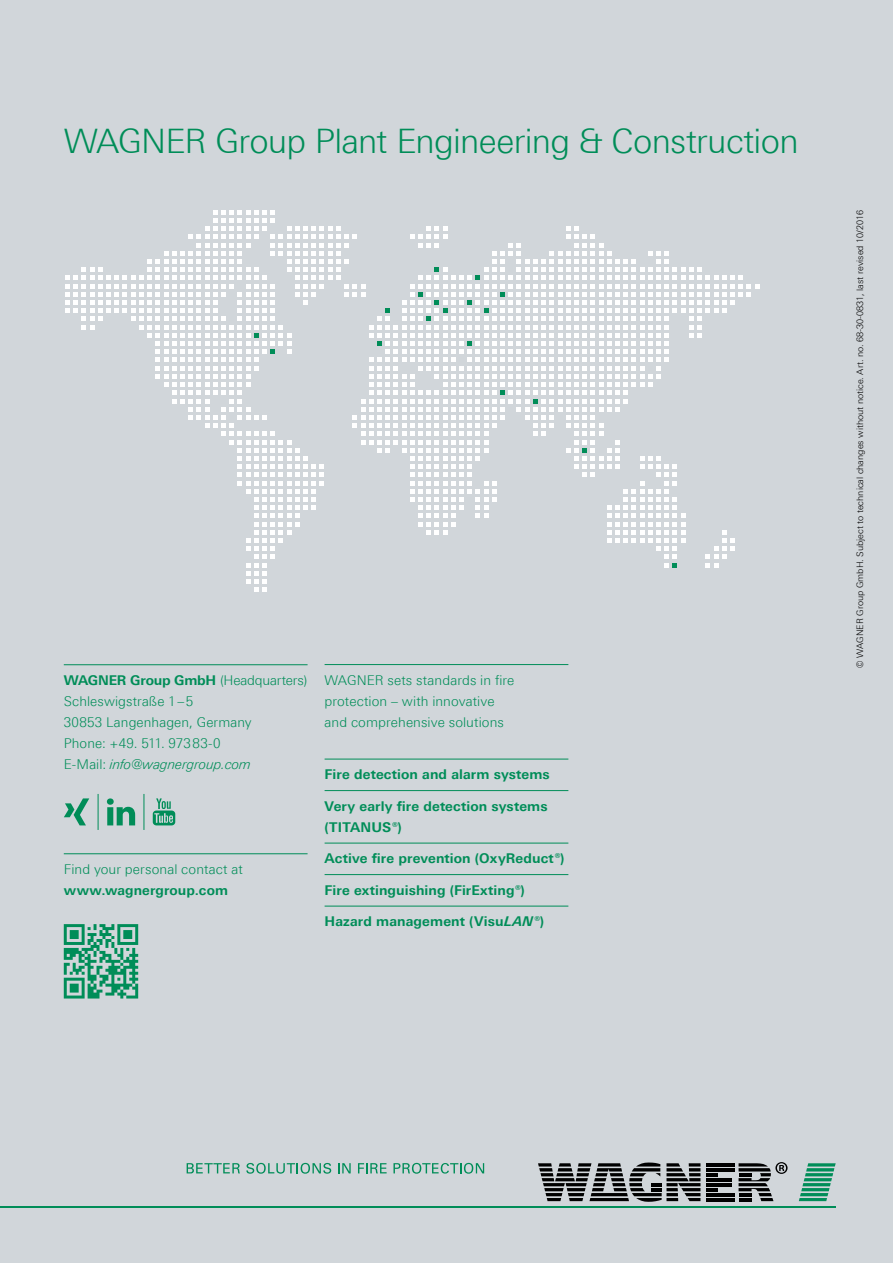
<style>
.page{position:relative;width:893px;height:1263px;background:#d1d6da}
.page>*{position:absolute;margin:0;border:0;box-sizing:border-box;transform-origin:0 0}
.t1{font:300 33.75px "LT Univers Basic";letter-spacing:-.02em;color:#008d58}
.t2{font:300 13.5px/21px "LT Univers Basic";letter-spacing:.005em;color:#008d58}
.t3{font:700 13.5px/21px "LT Univers Basic";letter-spacing:.005em;color:#008d58}
.t4{font:300 9px "LT Univers Basic";color:#000}
.s1{font-weight:700}
.s2{font-style:italic}
</style>
<div class="page">
<hr style="left:706px;top:1183px;width:26px;height:3px;background:#000">
<hr style="left:706px;top:1178px;width:26px;height:3px;background:#000">
<svg style="left:706px;top:1188px;width:12px;height:3px"></svg>
<svg style="left:706px;top:1173px;width:12px;height:3px"></svg>
<hr style="left:706px;top:1163px;width:28px;height:3px;background:#000">
<hr style="left:706px;top:1198px;width:28px;height:3px;background:#000">
<hr style="left:706px;top:1168px;width:28px;height:3px;background:#000">
<hr style="left:706px;top:1193px;width:28px;height:3px;background:#000">
<svg style="left:538px;top:1162px;width:162px;height:40px"></svg>
<hr style="left:0;top:1206px;width:836px;height:2px;background:#008d58">
<svg style="left:799px;top:1163px;width:37px;height:38px"></svg>
<svg style="left:739px;top:1162px;width:48px;height:39px"></svg>
<svg style="left:187px;top:1163px;width:53px;height:10px"></svg>
<svg style="left:246px;top:1163px;width:85px;height:11px"></svg>
<svg style="left:338px;top:1163px;width:13px;height:10px"></svg>
<svg style="left:358px;top:1163px;width:29px;height:10px"></svg>
<svg style="left:393px;top:1163px;width:91px;height:11px"></svg>
<hr style="left:325px;top:664px;width:243px;height:1px;background:#008d58">
<hr style="left:325px;top:759px;width:243px;height:1px;background:#008d58">
<hr style="left:325px;top:790px;width:243px;height:1px;background:#008d58">
<hr style="left:325px;top:843px;width:243px;height:1px;background:#008d58">
<hr style="left:325px;top:874px;width:243px;height:1px;background:#008d58">
<hr style="left:325px;top:906px;width:243px;height:1px;background:#008d58">
<hr style="left:64px;top:664px;width:244px;height:1px;background:#008d58">
<hr style="left:64px;top:853px;width:244px;height:1px;background:#008d58">
<svg style="left:107px;top:798px;width:28px;height:27px"></svg>
<svg style="left:64px;top:798px;width:25px;height:27px"></svg>
<svg style="left:153px;top:798px;width:22px;height:27px"></svg>
<hr style="left:98px;top:794px;width:1px;height:36px;background:#008d58">
<hr style="left:144px;top:794px;width:1px;height:36px;background:#008d58">
<svg style="left:64px;top:924px;width:74px;height:74px"></svg>
<svg style="left:65px;top:210px;width:694px;height:382px"></svg>
<h1 class="t1" style="left:64px;top:121px;width:736px">WAGNER Group Plant Engineering &amp; Construction</h1>
<p class="t2" style="left:64px;top:670px;width:245px"><span class="s1">WAGNER Group GmbH</span> (Headquarters)<br>Schleswigstraße 1–5<br>30853 Langenhagen, Germany<br>Phone: +49. 511. 97383-0<br>E-Mail: <span class="s2">info@wagnergroup.com</span></p>
<p class="t2" style="left:64px;top:859px;width:180px">Find your personal contact at</p>
<p class="t3" style="left:64px;top:880px;width:166px">www.wagnergroup.com</p>
<p class="t2" style="left:325px;top:669px;width:191px">WAGNER sets standards in fire protection – with innovative and comprehensive solutions</p>
<p class="t3" style="left:325px;top:764px;width:227px">Fire detection and alarm systems</p>
<p class="t3" style="left:325px;top:795px;width:225px">Very early fire detection systems (TITANUS<span class="s2">®</span>)</p>
<p class="t3" style="left:325px;top:848px;width:241px">Active fire prevention (OxyReduct<span class="s2">®</span>)</p>
<p class="t3" style="left:325px;top:879px;width:202px">Fire extinguishing (FirExting<span class="s2">®</span>)</p>
<p class="t3" style="left:325px;top:911px;width:221px">Hazard management (Visu<span class="s2">LAN®</span>)</p>
<p class="t4" style="left:855px;top:668px;width:459px;rotate:-90deg">© WAGNER Group GmbH. Subject to technical changes without notice. Art. no. 68-30-0831, last revised 10/2016</p>
</div>
